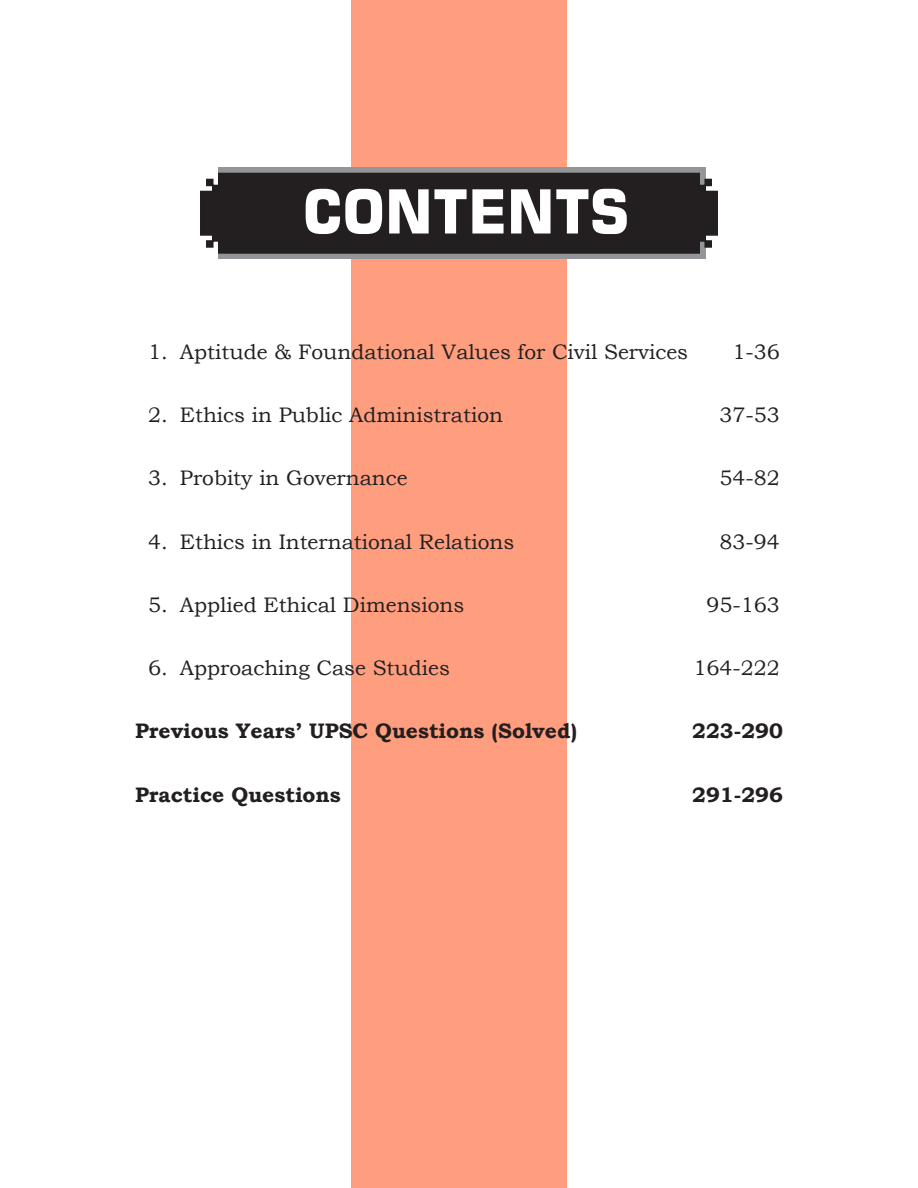
<style>
.page{position:relative;width:918px;height:1188px;background:#fff}
.page>*{position:absolute;margin:0;border:0;box-sizing:border-box;transform-origin:0 0}
.t1{font:700 60.75px "Square 721 BT";color:#fff;scale:.93 1}
.t2{font:21px "Bookman Old Style";color:#231f20}
.t3{font:700 21px "Bookman Old Style";color:#231f20}
</style>
<div class="page">
<div style="left:219px;top:167px;width:487px;height:92px;background:#939598"></div>
<div style="left:200px;top:172px;width:518px;height:82px;background:#231f20"></div>
<h1 class="t1" style="left:303px;top:175px;width:352px">CONTENTS</h1>
<p class="t2" style="left:148px;top:338px;width:541px">1. Aptitude &amp; Foundational Values for Civil Services</p>
<p class="t2" style="left:733px;top:338px;width:49px">1-36</p>
<p class="t2" style="left:148px;top:401px;width:356px">2. Ethics in Public Administration</p>
<p class="t2" style="left:719px;top:401px;width:62px">37-53</p>
<p class="t2" style="left:148px;top:465px;width:261px">3. Probity in Governance</p>
<p class="t2" style="left:719px;top:465px;width:62px">54-82</p>
<p class="t2" style="left:148px;top:528px;width:368px">4. Ethics in International Relations</p>
<p class="t2" style="left:719px;top:528px;width:62px">83-94</p>
<p class="t2" style="left:148px;top:591px;width:318px">5. Applied Ethical Dimensions</p>
<p class="t2" style="left:706px;top:591px;width:75px">95-163</p>
<p class="t2" style="left:148px;top:654px;width:303px">6. Approaching Case Studies</p>
<p class="t2" style="left:693px;top:654px;width:88px">164-222</p>
<p class="t3" style="left:135px;top:716px;width:444px">Previous Years’ UPSC Questions (Solved)</p>
<p class="t3" style="left:692px;top:716px;width:92px">223-290</p>
<p class="t3" style="left:135px;top:779px;width:207px">Practice Questions</p>
<p class="t3" style="left:692px;top:779px;width:92px">291-296</p>
</div>
